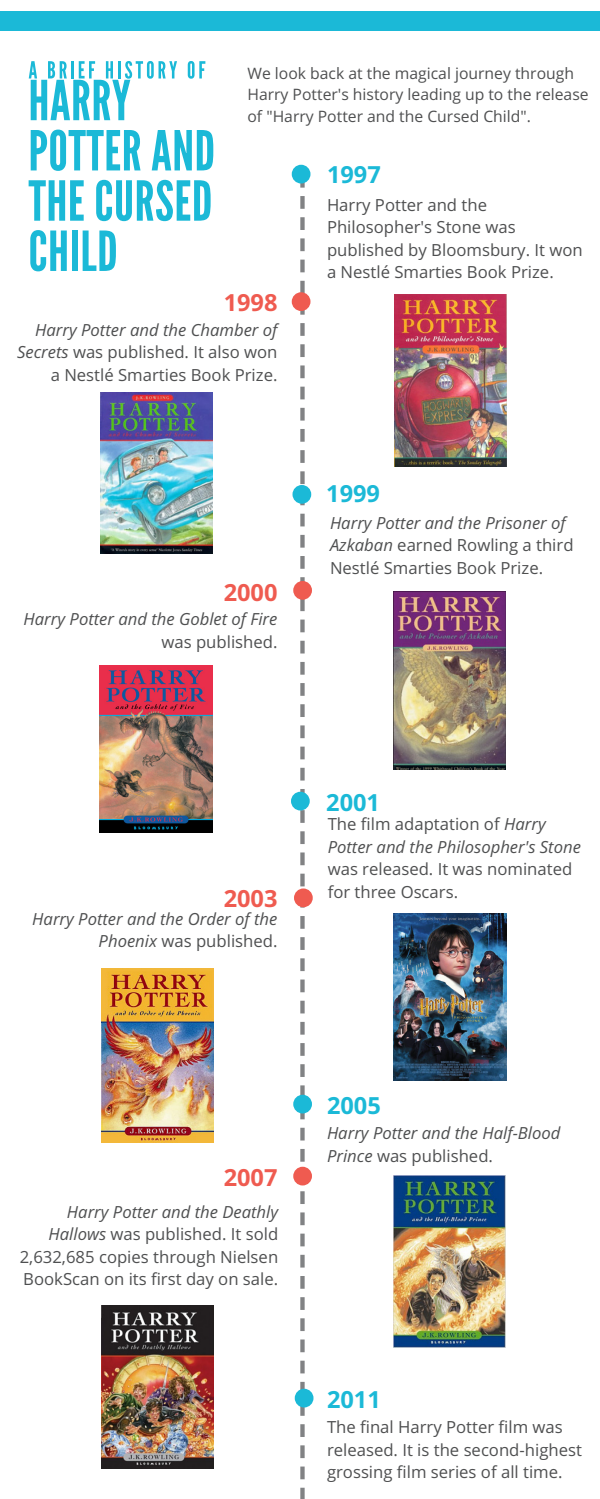
<style>
.page{position:relative;width:600px;height:1499px;background:#fff}
.page>*{position:absolute;margin:0;border:0;box-sizing:border-box;transform-origin:0 0}
.t1{font:700 23.6px "Open Sans";color:#1bb9d7}
.t2{font:700 23.6px "Open Sans";color:#ef5b50}
.t3{font:16.7px/22.5px "Open Sans";color:#4f5051}
.t4{font:italic 16.7px/22.5px "Open Sans";color:#4f5051}
.t5{font:15.7px/21.8px "Open Sans";color:#4f5051}
.s1{font-style:italic}
.s2{font-style:normal}
</style>
<div class="page">
<svg style="left:300px;top:183px;width:5px;height:110px"></svg>
<svg style="left:300px;top:310px;width:5px;height:111px"></svg>
<svg style="left:300px;top:429px;width:5px;height:119px"></svg>
<svg style="left:300px;top:556px;width:5px;height:119px"></svg>
<svg style="left:300px;top:683px;width:5px;height:110px"></svg>
<svg style="left:300px;top:810px;width:5px;height:119px"></svg>
<svg style="left:300px;top:937px;width:5px;height:119px"></svg>
<svg style="left:300px;top:1064px;width:5px;height:103px"></svg>
<svg style="left:300px;top:1191px;width:5px;height:119px"></svg>
<svg style="left:300px;top:1318px;width:5px;height:119px"></svg>
<svg style="left:300px;top:1445px;width:5px;height:54px"></svg>
<div style="left:292px;top:165px;width:18px;height:19px;background:#1bb9d7;border-radius:50%"></div>
<svg style="left:188px;top:61px;width:17px;height:18px"></svg>
<svg style="left:29px;top:61px;width:148px;height:59px"></svg>
<svg style="left:31px;top:130px;width:110px;height:41px"></svg>
<svg style="left:152px;top:130px;width:61px;height:40px"></svg>
<svg style="left:29px;top:180px;width:55px;height:41px"></svg>
<svg style="left:96px;top:180px;width:115px;height:41px"></svg>
<svg style="left:30px;top:230px;width:37px;height:41px"></svg>
<div style="left:72px;top:231px;width:6px;height:40px;background:#1bb9d7"></div>
<svg style="left:83px;top:231px;width:33px;height:40px"></svg>
<div style="left:292px;top:292px;width:18px;height:19px;background:#ef5b50;border-radius:50%"></div>
<div style="left:292px;top:485px;width:19px;height:19px;background:#1bb9d7;border-radius:50%"></div>
<div style="left:293px;top:581px;width:19px;height:19px;background:#ef5b50;border-radius:50%"></div>
<div style="left:291px;top:792px;width:19px;height:18px;background:#1bb9d7;border-radius:50%"></div>
<div style="left:294px;top:889px;width:19px;height:18px;background:#ef5b50;border-radius:50%"></div>
<div style="left:293px;top:1095px;width:19px;height:18px;background:#1bb9d7;border-radius:50%"></div>
<div style="left:293px;top:1167px;width:19px;height:18px;background:#ef5b50;border-radius:50%"></div>
<div style="left:0;top:12px;width:600px;height:19px;background:#1bb9d7"></div>
<img style="left:394px;top:294px;width:113px;height:173px">
<img style="left:100px;top:392px;width:113px;height:161px">
<img style="left:393px;top:592px;width:113px;height:178px">
<img style="left:100px;top:665px;width:112px;height:167px">
<img style="left:101px;top:969px;width:113px;height:174px">
<img style="left:393px;top:1175px;width:113px;height:173px">
<img style="left:101px;top:1306px;width:113px;height:162px">
<img style="left:394px;top:913px;width:112px;height:167px">
<div style="left:295px;top:1389px;width:19px;height:18px;background:#1bb9d7;border-radius:50%"></div>
<p class="t5" style="left:248px;top:62px;width:343px">We look back at the magical journey through<br>Harry Potter's history leading up to the release of "Harry Potter and the Cursed Child".</p>
<h1 class="t1" style="left:327px;top:158px;width:55px">1997</h1>
<h1 class="t2" style="left:224px;top:286px;width:55px">1998</h1>
<p class="t3" style="left:17px;top:318px;width:262px;text-align:right"><span class="s1">Harry Potter and the Chamber of<br>Secrets</span> was published. It also won a Nestlé Smarties Book Prize.</p>
<h1 class="t2" style="left:224px;top:575px;width:55px">2000</h1>
<p class="t4" style="left:24px;top:608px;width:255px">Harry Potter and the Goblet of Fire</p>
<p class="t3" style="left:161px;top:630px;width:118px">was published.</p>
<p class="t3" style="left:327px;top:193px;width:257px">Harry Potter and the<br>Philosopher's Stone was published by Bloomsbury. It won a Nestlé Smarties Book Prize.</p>
<h1 class="t1" style="left:326px;top:477px;width:55px">1999</h1>
<p class="t3" style="left:330px;top:511px;width:245px"><span class="s1">Harry Potter and the Prisoner of<br>Azkaban</span> earned Rowling a third<br>Nestlé Smarties Book Prize.</p>
<h1 class="t2" style="left:224px;top:881px;width:55px">2003</h1>
<p class="t4" style="left:32px;top:907px;width:247px;text-align:right">Harry Potter and the Order of the<br>Phoenix <span class="s2">was published.</span></p>
<h1 class="t1" style="left:326px;top:786px;width:55px">2001</h1>
<p class="t4" style="left:328px;top:812px;width:255px"><span class="s2">The film adaptation of</span> Harry<br>Potter and the Philosopher's Stone</p>
<p class="t3" style="left:328px;top:857px;width:246px">was released. It was nominated for three Oscars.</p>
<h1 class="t2" style="left:224px;top:1161px;width:55px">2007</h1>
<p class="t3" style="left:20px;top:1200px;width:260px;text-align:right"><span class="s1">Harry Potter and the Deathly<br>Hallows</span> was published. It sold<br>2,632,685 copies through Nielsen<br>BookScan on its first day on sale.</p>
<h1 class="t1" style="left:327px;top:1089px;width:55px">2005</h1>
<p class="t4" style="left:327px;top:1121px;width:235px">Harry Potter and the Half-Blood<br>Prince <span class="s2">was published.</span></p>
<h1 class="t1" style="left:327px;top:1382px;width:55px">2011</h1>
<p class="t3" style="left:327px;top:1415px;width:257px">The final Harry Potter film was released. It is the second-highest grossing film series of all time.</p>
</div>
